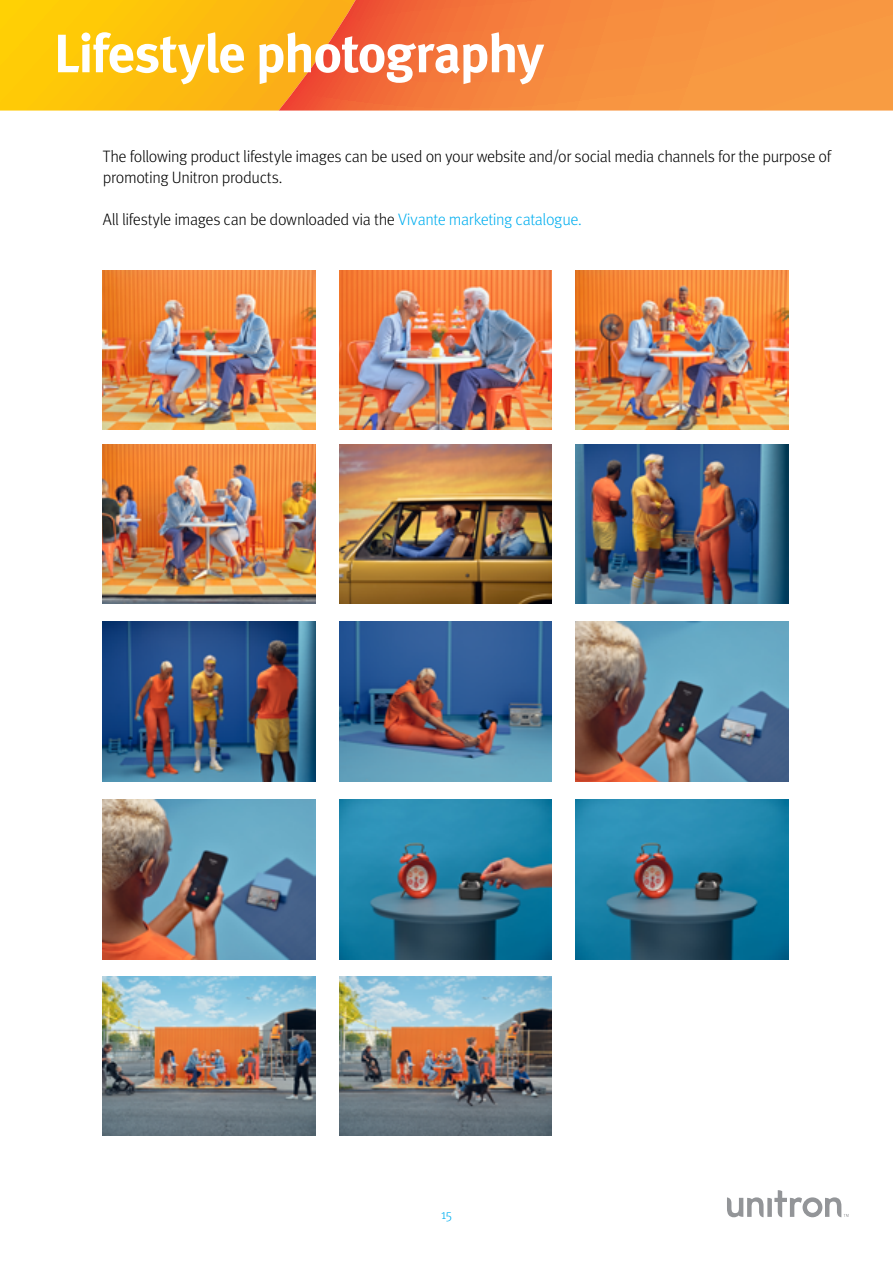
<style>
.page{position:relative;width:893px;height:1263px;background:#fff}
.page>*{position:absolute;margin:0;border:0;box-sizing:border-box;transform-origin:0 0}
.t1{font:700 54px "Meta OT";letter-spacing:-.03em;color:#fff}
.t2{font:300 16.5px/21px "Meta OT";letter-spacing:-.025em;color:#000}
.t3{font:300 13.5px "Meta OT";color:#00aeef}
.s1{color:#00aeef}
</style>
<div class="page">
<svg style="left:727px;top:1190px;width:122px;height:27px"></svg>
<svg style="left:0;top:0;width:279px;height:111px;background:#fdc10c"></svg>
<svg style="left:279px;top:0;width:614px;height:111px;background:#f47e35"></svg>
<svg style="left:413px;top:26px;width:480px;height:85px;background:#f68f40"></svg>
<img style="left:103px;top:270px;width:213px;height:159px">
<img style="left:339px;top:270px;width:213px;height:159px">
<img style="left:339px;top:444px;width:213px;height:160px">
<img style="left:576px;top:444px;width:212px;height:160px">
<img style="left:576px;top:622px;width:212px;height:159px">
<img style="left:103px;top:800px;width:213px;height:159px">
<img style="left:339px;top:800px;width:213px;height:159px">
<img style="left:576px;top:800px;width:212px;height:159px">
<img style="left:103px;top:976px;width:213px;height:160px">
<img style="left:339px;top:976px;width:213px;height:160px">
<img style="left:103px;top:622px;width:213px;height:159px">
<img style="left:339px;top:622px;width:213px;height:159px">
<img style="left:576px;top:270px;width:212px;height:159px">
<img style="left:103px;top:444px;width:213px;height:160px">
<h1 class="t1" style="left:54px;top:19px;width:492px">Lifestyle photography</h1>
<p class="t2" style="left:103px;top:146px;width:730px">The following product lifestyle images can be used on your website and/or social media channels for the purpose of promoting Unitron products.</p>
<p class="t2" style="left:103px;top:209px;width:480px">All lifestyle images can be downloaded via the <span class="s1">Vivante marketing catalogue.</span></p>
<p class="t3" style="left:441px;top:1206px;width:12px">15</p>
</div>
